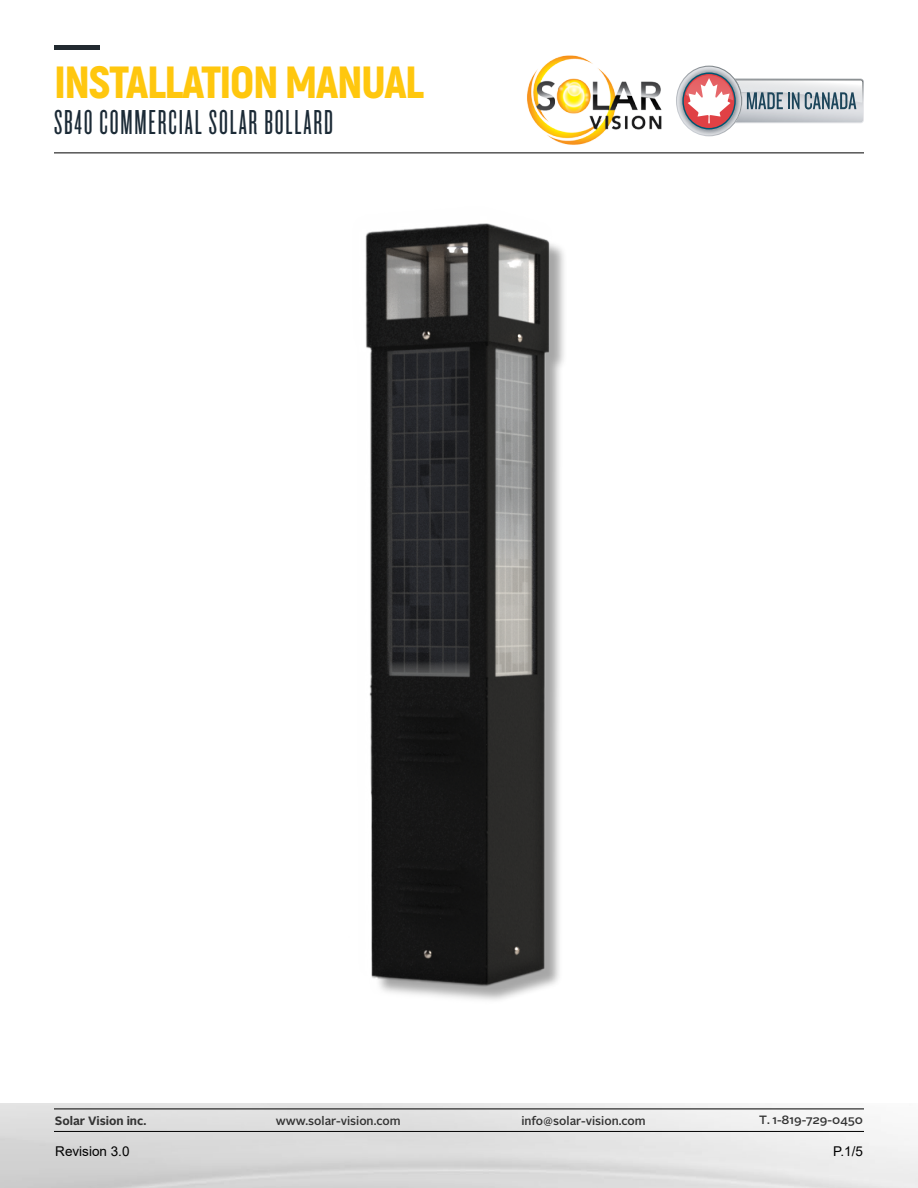
<style>
.page{position:relative;width:918px;height:1188px;background:#fff}
.page>*{position:absolute;margin:0;border:0;box-sizing:border-box;transform-origin:0 0}
.t1{font:900 45px "Akrobat";letter-spacing:-.03em;color:#ffc70e}
.t2{font:36px "Knockout 26 Junior Flywght";letter-spacing:.05em;color:#1b2a36}
.t3{font:13.5px "Arial";color:#000}
.t4{font:500 12px "Alright Sans";color:#333}
.t5{font:700 12px "Alright Sans";color:#333}
</style>
<div class="page">
<hr style="left:54px;top:45px;width:45px;height:4px;background:#222a30">
<hr style="left:54px;top:153px;width:810px;height:1px;background:#000">
<svg style="left:0;top:1104px;width:918px;height:84px;background:#dedede"></svg>
<hr style="left:54px;top:1131px;width:810px;height:1px;background:#000">
<hr style="left:54px;top:1109px;width:810px;height:1px;background:#000">
<img style="left:527px;top:55px;width:135px;height:90px">
<svg style="left:676px;top:66px;width:188px;height:70px"></svg>
<div style="left:350px;top:205px;width:215px;height:800px;background:#000;opacity:.25"></div>
<h1 class="t1" style="left:54px;top:53px;width:352px">INSTALLATION MAN UAL</h1>
<h2 class="t2" style="left:54px;top:102px;width:280px">SB40 COMMERCIAL SOLAR BOLLARD</h2>
<p class="t5" style="left:55px;top:1112px;width:93px">Solar Vision inc.</p>
<p class="t4" style="left:276px;top:1113px;width:126px">www.solar-vision.com</p>
<p class="t4" style="left:521px;top:1113px;width:126px">info@solar-vision.com</p>
<p class="t4" style="left:759px;top:1112px;width:105px">T. 1-819-729-0450</p>
<p class="t3" style="left:55px;top:1142px;width:76px">Revision 3.0</p>
<p class="t3" style="left:833px;top:1142px;width:31px">P.1/5</p>
</div>
